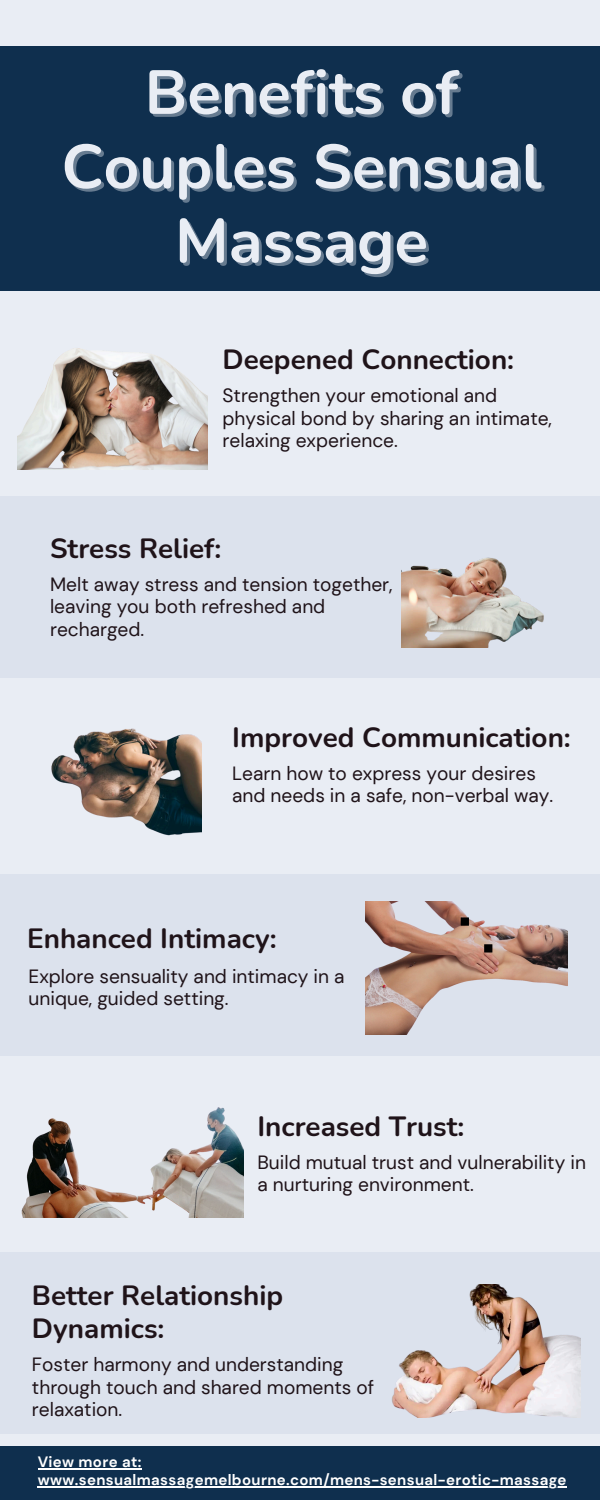
<style>
.page{position:relative;width:600px;height:1500px;background:#e9edf4}
.page>*{position:absolute;margin:0;border:0;box-sizing:border-box;transform-origin:0 0}
.t1{font:700 62px "Nunito";color:#e9edf4}
.t2{font:700 27.8px/33px "Nunito";color:#1f1319}
.t3{font:19.1px/22.5px "DM Sans";color:#1f1319}
.t4{font:700 15px "DM Sans";letter-spacing:.025em;color:#fff}
</style>
<div class="page">
<div style="left:0;top:874px;width:600px;height:182px;background:#dce2ed"></div>
<div style="left:0;top:1252px;width:600px;height:182px;background:#dce2ed"></div>
<div style="left:0;top:497px;width:600px;height:181px;background:#dce2ed"></div>
<div style="left:0;top:1446px;width:600px;height:54px;background:#0f2f4e"></div>
<div style="left:0;top:46px;width:600px;height:244px;background:#0f2f4e"></div>
<img style="left:17px;top:348px;width:190px;height:121px">
<img style="left:401px;top:557px;width:143px;height:90px">
<img style="left:51px;top:728px;width:150px;height:108px">
<img style="left:366px;top:901px;width:202px;height:133px">
<img style="left:21px;top:1107px;width:222px;height:111px">
<img style="left:392px;top:1284px;width:189px;height:134px">
<div style="left:461px;top:917px;width:8px;height:9px;background:#000"></div>
<div style="left:484px;top:944px;width:8px;height:9px;background:#000"></div>
<hr style="left:38px;top:1468px;width:104px;height:1px;background:#fff">
<hr style="left:38px;top:1486px;width:529px;height:1px;background:#fff">
<p class="t1" style="left:145px;top:51px;width:315px">Benefits of</p>
<h1 class="t1" style="left:61px;top:125px;width:482px">Couples Sensual</h1>
<p class="t1" style="left:175px;top:200px;width:255px">Massage</p>
<h2 class="t2" style="left:223px;top:343px;width:293px">Deepened Connection:</h2>
<h3 class="t3" style="left:223px;top:384px;width:331px">Strengthen your emotional and physical bond by sharing an intimate, relaxing experience.</h3>
<p class="t2" style="left:50px;top:532px;width:173px">Stress Relief:</p>
<h2 class="t3" style="left:50px;top:573px;width:344px">Melt away stress and tension together, leaving you both refreshed and recharged.</h2>
<h3 class="t2" style="left:232px;top:721px;width:340px">Improved Communication:</h3>
<p class="t3" style="left:232px;top:762px;width:323px">Learn how to express your desires and needs in a safe, non-verbal way.</p>
<p class="t2" style="left:27px;top:922px;width:251px">Enhanced Intimacy:</p>
<h2 class="t3" style="left:29px;top:965px;width:317px">Explore sensuality and intimacy in a unique, guided setting.</h2>
<h3 class="t2" style="left:257px;top:1110px;width:208px">Increased Trust:</h3>
<p class="t3" style="left:257px;top:1151px;width:330px">Build mutual trust and vulnerability in a nurturing environment.</p>
<h2 class="t2" style="left:32px;top:1279px;width:253px">Better Relationship<br>Dynamics:</h2>
<h3 class="t3" style="left:32px;top:1353px;width:344px">Foster harmony and understanding through touch and shared moments of relaxation.</h3>
<p class="t4" style="left:38px;top:1452px;width:105px">View more at:</p>
<p class="t4" style="left:38px;top:1470px;width:530px">www.sensualmassagemelbourne.com/mens-sensual-erotic-massage</p>
</div>
